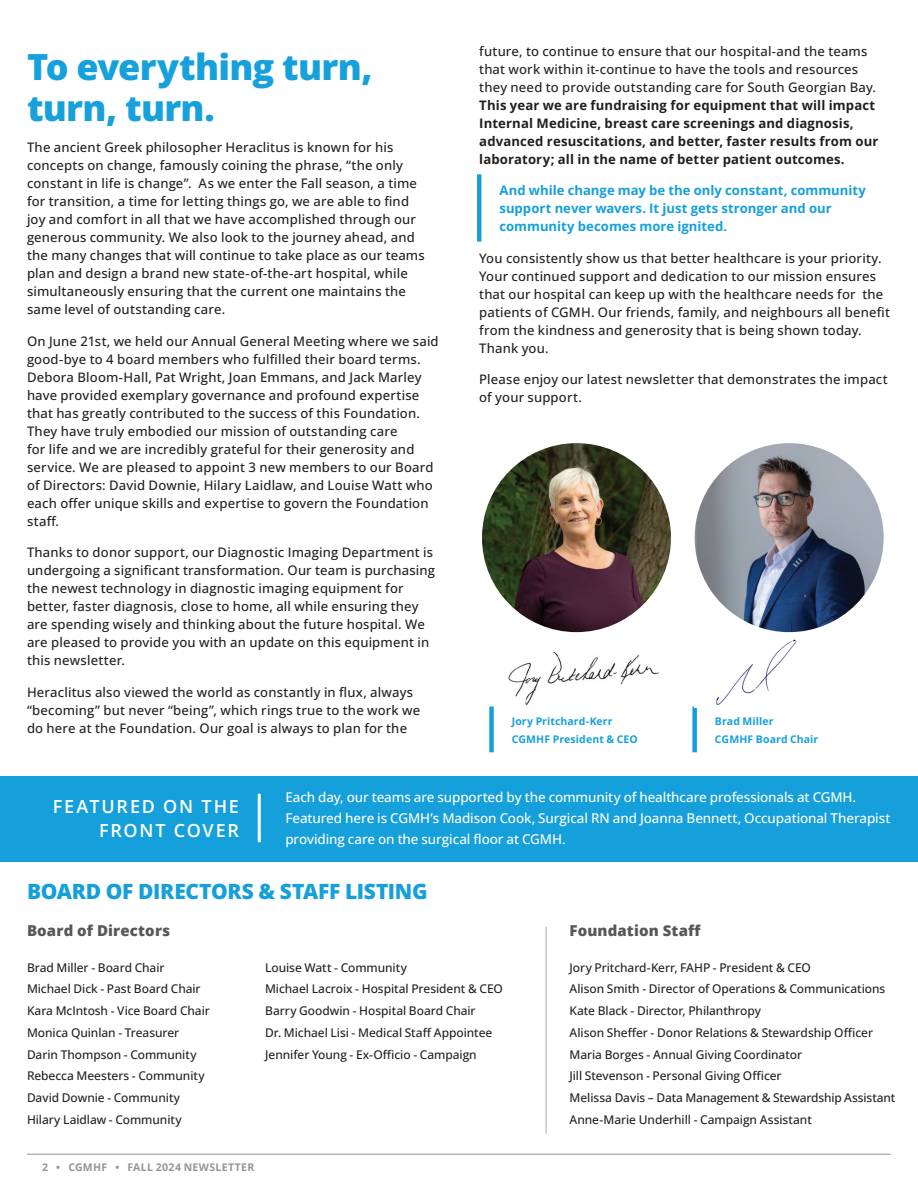
<style>
.page{position:relative;width:918px;height:1188px;background:#fff}
.page>*{position:absolute;margin:0;border:0;box-sizing:border-box;transform-origin:0 0}
.Page_Heading{font:800 36px/40.5px "Open Sans";letter-spacing:-.02em;color:#16a1dc}
.Section_Heading{font:800 21px "Open Sans";letter-spacing:-.015em;color:#16a0db}
.White_Callout{font:600 18px/24px "Open Sans";letter-spacing:.1em;color:#fff;text-align:right}
.List_Heading{font:800 15px "Open Sans";letter-spacing:.01em;color:#57585a}
.Cite{font:500 13.5px/21px "Open Sans";letter-spacing:-.01em;color:#fff}
.Body_Copy{font:500 13.2px/18px "Open Sans";letter-spacing:.015em;color:#231f20}
.Body_Copy-2{font:700 13.2px/18px "Open Sans";letter-spacing:.01em;color:#231f20}
.Callout_Text{font:700 13.2px/18px "Open Sans";color:#16a0db}
.Body_Copy-3{font:500 12px "Open Sans";letter-spacing:-.005em;color:#231f20}
.Callout_Text-2{font:700 10.5px/18px "Open Sans";letter-spacing:.01em;color:#16a0db}
.t1{font:700 10.5px "Open Sans";letter-spacing:.03em;color:#939598}
.s1{font-weight:500}
</style>
<div class="page">
<hr style="left:27px;top:1154px;width:864px;height:1px;background:#939598">
<div style="left:0;top:776px;width:918px;height:85px;background:#16a0db"></div>
<div style="left:477px;top:174px;width:5px;height:68px;background:#16a0db"></div>
<hr style="left:258px;top:794px;width:3px;height:48px;background:#fff">
<hr style="left:545px;top:927px;width:2px;height:207px;background:#231f20">
<img style="left:695px;top:443px;width:189px;height:189px;border-radius:94px">
<div style="left:489px;top:707px;width:5px;height:45px;background:#16a0db"></div>
<div style="left:692px;top:707px;width:5px;height:45px;background:#16a0db"></div>
<img style="left:482px;top:443px;width:189px;height:189px;border-radius:94px">
<img style="left:508px;top:652px;width:150px;height:52px">
<img style="left:716px;top:639px;width:81px;height:66px">
<p class="Page_Heading" style="left:27px;top:45px;width:347px">To everything turn, turn, turn.</p>
<p class="Body_Copy" style="left:27px;top:138px;width:399px">The ancient Greek philosopher Heraclitus is known for his concepts on change, famously coining the phrase, “the only constant in life is change”. As we enter the Fall season, a time for transition, a time for letting things go, we are able to find joy and comfort in all that we have accomplished through our generous community. We also look to the journey ahead, and the many changes that will continue to take place as our teams plan and design a brand new state-of-the-art hospital, while simultaneously ensuring that the current one maintains the same level of outstanding care.</p>
<p class="Body_Copy" style="left:27px;top:331px;width:413px">On June 21st, we held our Annual General Meeting where we said good-bye to 4 board members who fulfilled their board terms.<br>Debora Bloom-Hall, Pat Wright, Joan Emmans, and Jack Marley have provided exemplary governance and profound expertise that has greatly contributed to the success of this Foundation.<br>They have truly embodied our mission of outstanding care<br>for life and we are incredibly grateful for their generosity and service. We are pleased to appoint 3 new members to our Board of Directors: David Downie, Hilary Laidlaw, and Louise Watt who each offer unique skills and expertise to govern the Foundation staff.</p>
<p class="Body_Copy" style="left:27px;top:543px;width:410px">Thanks to donor support, our Diagnostic Imaging Department is undergoing a significant transformation. Our team is purchasing the newest technology in diagnostic imaging equipment for better, faster diagnosis, close to home, all while ensuring they are spending wisely and thinking about the future hospital. We are pleased to provide you with an update on this equipment in this newsletter.</p>
<p class="Body_Copy" style="left:27px;top:682px;width:395px">Heraclitus also viewed the world as constantly in flux, always “becoming” but never “being”, which rings true to the work we do here at the Foundation. Our goal is always to plan for the</p>
<p class="Body_Copy-2" style="left:479px;top:41px;width:401px"><span class="s1">future, to continue to ensure that our hospital-and the teams that work within it-continue to have the tools and resources they need to provide outstanding care for South Georgian Bay.<br></span>This year we are fundraising for equipment that will impact Internal Medicine, breast care screenings and diagnosis, advanced resuscitations, and better, faster results from our laboratory; all in the name of better patient outcomes.</p>
<p class="Callout_Text" style="left:500px;top:181px;width:368px">And while change may be the only constant, community support never wavers. It just gets stronger and our community becomes more ignited.</p>
<p class="Body_Copy" style="left:479px;top:248px;width:412px">You consistently show us that better healthcare is your priority.<br>Your continued support and dedication to our mission ensures that our hospital can keep up with the healthcare needs for the patients of CGMH. Our friends, family, and neighbours all benefit from the kindness and generosity that is being shown today.<br>Thank you.</p>
<p class="Body_Copy" style="left:479px;top:370px;width:410px">Please enjoy our latest newsletter that demonstrates the impact of your support.</p>
<p class="Callout_Text-2" style="left:512px;top:711px;width:128px">Jory Pritchard-Kerr<br>CGMHF President &amp; CEO</p>
<p class="Callout_Text-2" style="left:715px;top:711px;width:105px">Brad Miller<br>CGMHF Board Chair</p>
<p class="White_Callout" style="left:53px;top:794px;width:188px">FEATURED ON THE<br>FRONT COVER</p>
<p class="Cite" style="left:285px;top:787px;width:607px">Each day, our teams are supported by the community of healthcare professionals at CGMH.<br>Featured here is CGMH’s Madison Cook, Surgical RN and Joanna Bennett, Occupational Therapist providing care on the surgical floor at CGMH.</p>
<p class="Section_Heading" style="left:27px;top:876px;width:402px">BOARD OF DIRECTORS &amp; STAFF LISTING</p>
<p class="List_Heading" style="left:27px;top:919px;width:145px">Board of Directors</p>
<p class="List_Heading" style="left:570px;top:919px;width:133px">Foundation Staff</p>
<p class="Body_Copy-3" style="left:27px;top:959px;width:139px">Brad Miller - Board Chair</p>
<p class="Body_Copy-3" style="left:27px;top:981px;width:175px">Michael Dick - Past Board Chair</p>
<p class="Body_Copy-3" style="left:27px;top:1002px;width:184px">Kara McIntosh - Vice Board Chair</p>
<p class="Body_Copy-3" style="left:27px;top:1024px;width:154px">Monica Quinlan - Treasurer</p>
<p class="Body_Copy-3" style="left:27px;top:1046px;width:171px">Darin Thompson - Community</p>
<p class="Body_Copy-3" style="left:27px;top:1068px;width:179px">Rebecca Meesters - Community</p>
<p class="Body_Copy-3" style="left:27px;top:1089px;width:155px">David Downie - Community</p>
<p class="Body_Copy-3" style="left:27px;top:1111px;width:156px">Hilary Laidlaw - Community</p>
<p class="Body_Copy-3" style="left:265px;top:959px;width:143px">Louise Watt - Community</p>
<p class="Body_Copy-3" style="left:265px;top:981px;width:239px">Michael Lacroix - Hospital President &amp; CEO</p>
<p class="Body_Copy-3" style="left:265px;top:1002px;width:212px">Barry Goodwin - Hospital Board Chair</p>
<p class="Body_Copy-3" style="left:265px;top:1024px;width:229px">Dr. Michael Lisi - Medical Staff Appointee</p>
<p class="Body_Copy-3" style="left:265px;top:1046px;width:213px">Jennifer Young - Ex-Officio - Campaign</p>
<p class="t1" style="left:42px;top:1160px;width:214px">2 • CGMHF • FALL 2024 NEWSLETTER</p>
<p class="Body_Copy-3" style="left:570px;top:959px;width:243px">Jory Pritchard-Kerr, FAHP - President &amp; CEO</p>
<p class="Body_Copy-3" style="left:570px;top:981px;width:317px">Alison Smith - Director of Operations &amp; Communications</p>
<p class="Body_Copy-3" style="left:570px;top:1002px;width:193px">Kate Black - Director, Philanthropy</p>
<p class="Body_Copy-3" style="left:570px;top:1024px;width:305px">Alison Sheffer - Donor Relations &amp; Stewardship Officer</p>
<p class="Body_Copy-3" style="left:570px;top:1046px;width:234px">Maria Borges - Annual Giving Coordinator</p>
<p class="Body_Copy-3" style="left:570px;top:1068px;width:214px">Jill Stevenson - Personal Giving Officer</p>
<p class="Body_Copy-3" style="left:570px;top:1089px;width:327px">Melissa Davis – Data Management &amp; Stewardship Assistant</p>
<p class="Body_Copy-3" style="left:570px;top:1111px;width:244px">Anne-Marie Underhill - Campaign Assistant</p>
</div>
